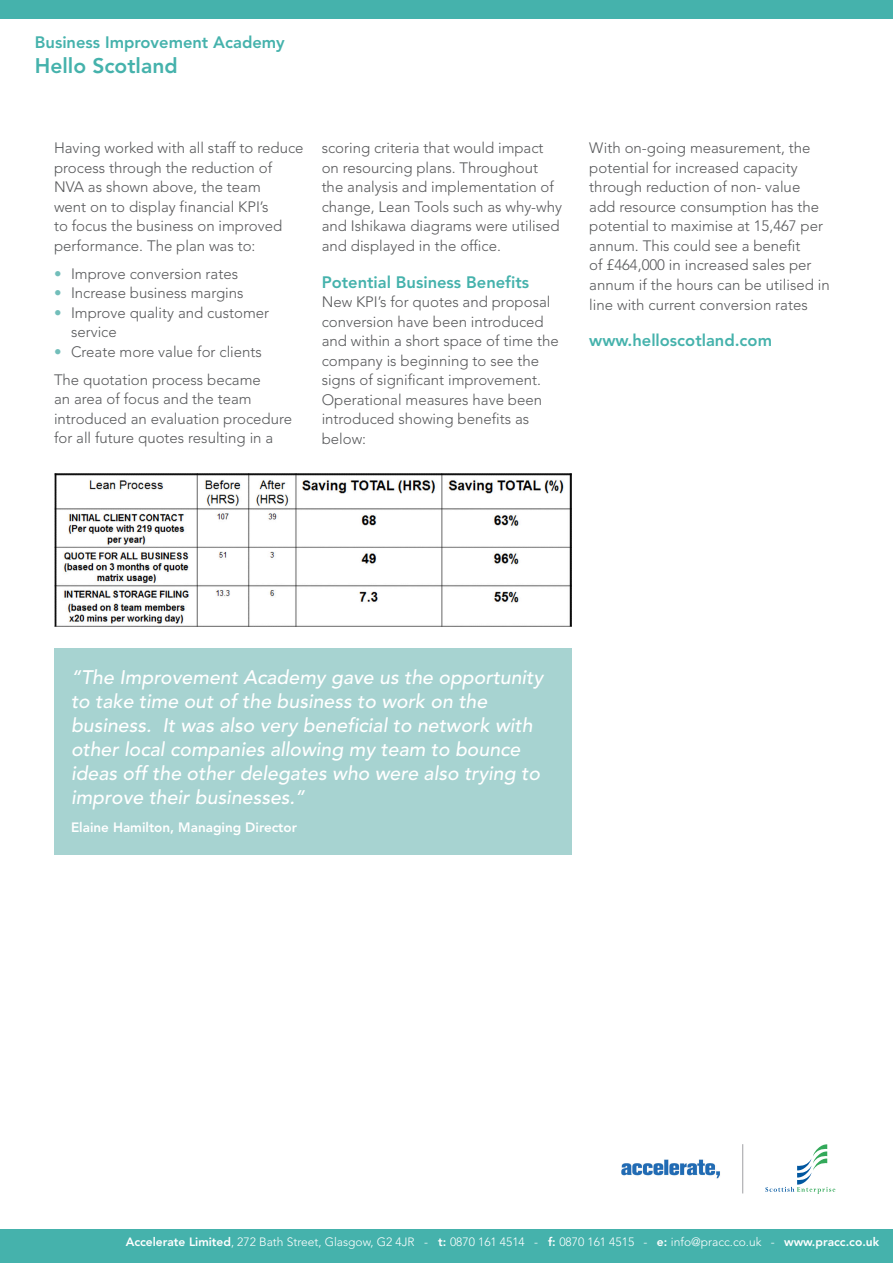
<style>
.page{position:relative;width:893px;height:1263px;background:#fff}
.page>*{position:absolute;margin:0;border:0;box-sizing:border-box;transform-origin:0 0}
.page_header{font:800 21px "Avenir";color:#45b2ac}
.quotation{font:italic 500 19.5px/24px "Avenir";color:#fff}
.subhead{font:800 16.5px "Avenir";color:#45b2ac}
.page_header_sub{font:800 16.5px "Avenir";color:#45b2ac}
.body_text{font:300 15px/19.5px "Avenir";color:#57585a}
.t1{font:800 13.5px "Avenir";color:#fff}
.body_text-2{font:300 12px "Avenir";color:#fff}
.s1{color:#72beba}
.s2{font-weight:800}
</style>
<div class="page">
<div style="left:0;top:1230px;width:893px;height:33px;background:#45b2ac"></div>
<div style="left:0;top:0;width:893px;height:19px;background:#45b2ac"></div>
<div style="left:54px;top:648px;width:517px;height:207px;background:#a7d3d1"></div>
<img style="left:622px;top:1159px;width:98px;height:20px">
<hr style="left:742px;top:1144px;width:1px;height:49px;background:#9fa0a4">
<svg style="left:765px;top:1144px;width:70px;height:50px"></svg>
<img style="left:54px;top:474px;width:517px;height:153px">
<p class="page_header_sub" style="left:35px;top:32px;width:251px">Business Improvement Academy</p>
<p class="page_header" style="left:35px;top:53px;width:144px">Hello Scotland</p>
<p class="body_text" style="left:54px;top:138px;width:251px">Having worked with all staff to reduce process through the reduction of<br>NVA as shown above, the team<br>went on to display financial KPI’s<br>to focus the business on improved performance. The plan was to:</p>
<p class="body_text" style="left:54px;top:264px;width:186px"><span class="s1">•</span> Improve conversion rates</p>
<p class="body_text" style="left:54px;top:283px;width:191px"><span class="s1">•</span> Increase business margins</p>
<p class="body_text" style="left:71px;top:303px;width:200px;text-indent:-17px"><span class="s1">•</span> Improve quality and customer service</p>
<p class="body_text" style="left:54px;top:342px;width:209px"><span class="s1">•</span> Create more value for clients</p>
<p class="body_text" style="left:54px;top:370px;width:240px">The quotation process became<br>an area of focus and the team introduced an evaluation procedure for all future quotes resulting in a</p>
<p class="body_text" style="left:322px;top:138px;width:242px">scoring criteria that would impact on resourcing plans. Throughout the analysis and implementation of change, Lean Tools such as why-why and Ishikawa diagrams were utilised and displayed in the office.</p>
<p class="subhead" style="left:322px;top:272px;width:209px">Potential Business Benefits</p>
<p class="body_text" style="left:322px;top:292px;width:239px">New KPI’s for quotes and proposal conversion have been introduced and within a short space of time the company is beginning to see the signs of significant improvement.<br>Operational measures have been introduced showing benefits as below:</p>
<p class="body_text" style="left:589px;top:138px;width:242px">With on-going measurement, the potential for increased capacity through reduction of non- value add resource consumption has the potential to maximise at 15,467 per annum. This could see a benefit<br>of £464,000 in increased sales per annum if the hours can be utilised in line with current conversion rates</p>
<p class="subhead" style="left:589px;top:331px;width:184px">www.helloscotland.com</p>
<p class="quotation" style="left:71px;top:666px;width:474px">“The Improvement Academy gave us the opportunity to take time out of the business to work on the business. It was also very beneficial to network with other local companies allowing my team to bounce ideas off the other delegates who were also trying to improve their businesses.”</p>
<p class="t1" style="left:71px;top:819px;width:228px">Elaine Hamilton, Managing Director</p>
<p class="body_text-2" style="left:126px;top:1235px;width:755px"><span class="s2">Accelerate Limited</span>, 272 Bath Street, Glasgow, G2 4JR - <span class="s2">t:</span> 0870 161 4514 - <span class="s2">f:</span> 0870 161 4515 - <span class="s2">e:</span> info@pracc.co.uk - <span class="s2">www.pracc.co.uk</span></p>
</div>
